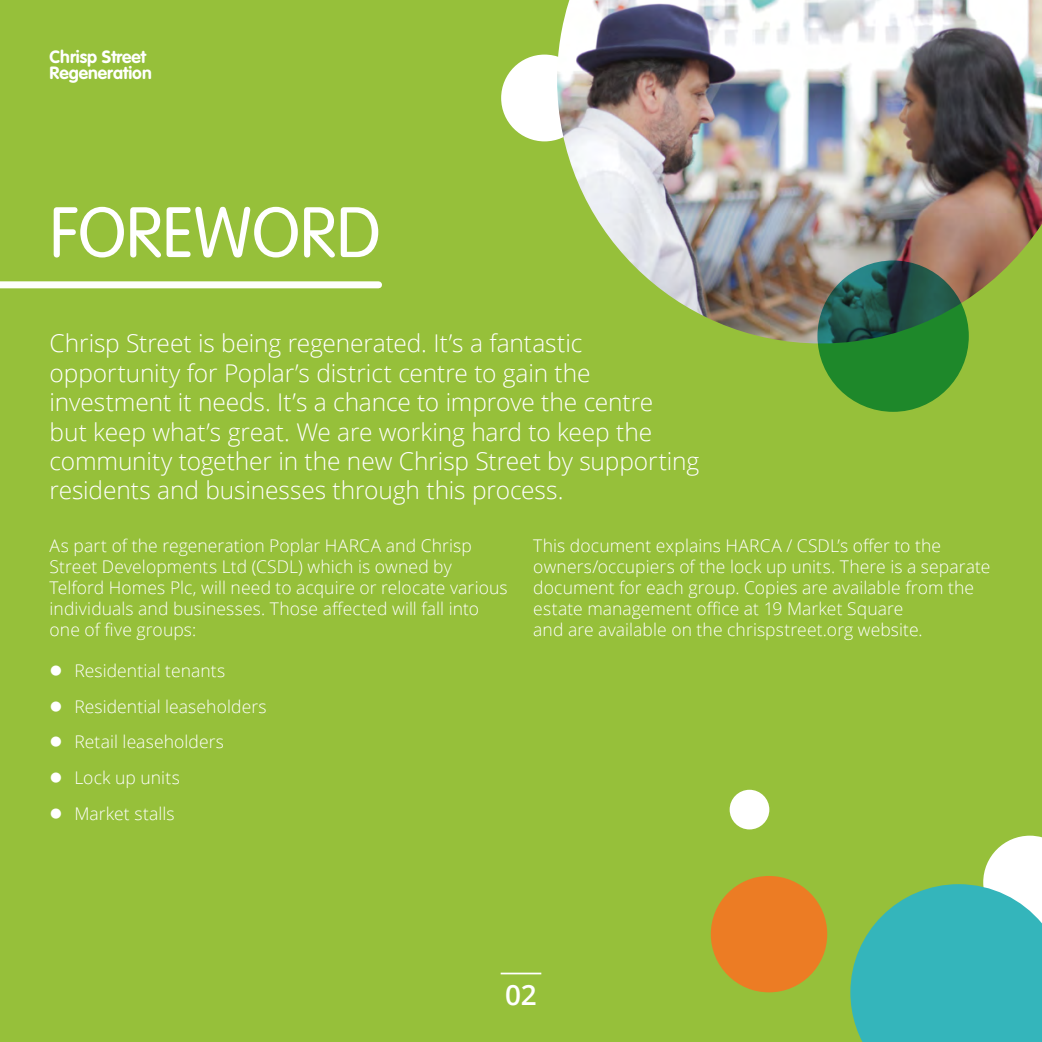
<style>
.page{position:relative;width:1042px;height:1042px;background:#96c03a}
.page>*{position:absolute;margin:0;border:0;box-sizing:border-box;transform-origin:0 0}
.t1{font:300 70px "VAG Rounded";color:#fff}
.t2{font:600 28px "Open Sans";color:#fff}
.t3{font:300 24.5px/29.4px "Open Sans";letter-spacing:-.005em;color:#fff}
.t4{font:300 17.5px/21px "Open Sans";letter-spacing:.005em;color:#fff}
.t5{font:700 17.5px/15.8px "VAG Rounded";color:#fff}
</style>
<div class="page">
<div style="left:0;top:281px;width:378px;height:7px;background:#fff"></div>
<div style="left:501px;top:55px;width:87px;height:86px;background:#fff;border-radius:50%"></div>
<img style="left:557px;top:0;width:485px;height:343px">
<svg style="left:817px;top:260px;width:152px;height:152px;background:#21703a"></svg>
<hr style="left:501px;top:972px;width:40px;height:2px;background:#fff">
<div style="left:729px;top:790px;width:40px;height:39px;background:#fff;border-radius:50%"></div>
<div style="left:711px;top:876px;width:116px;height:116px;background:#ec7c24;border-radius:50%"></div>
<svg style="left:850px;top:835px;width:192px;height:207px"></svg>
<p class="t5" style="left:50px;top:49px;width:104px">Chrisp Street<br>Regeneration</p>
<h1 class="t1" style="left:50px;top:192px;width:332px">FOREWORD</h1>
<p class="t3" style="left:50px;top:328px;width:651px">Chrisp Street is being regenerated. It’s a fantastic opportunity for Poplar’s district centre to gain the investment it needs. It’s a chance to improve the centre<br>but keep what’s great. We are working hard to keep the community together in the new Chrisp Street by supporting residents and businesses through this process.</p>
<p class="t4" style="left:50px;top:534px;width:459px">As part of the regeneration Poplar HARCA and Chrisp Street Developments Ltd (CSDL) which is owned by Telford Homes Plc, will need to acquire or relocate various individuals and businesses. Those affected will fall into one of five groups:</p>
<p class="t4" style="left:50px;top:659px;width:177px">● Residential tenants</p>
<p class="t4" style="left:50px;top:695px;width:219px">● Residential leaseholders</p>
<p class="t4" style="left:50px;top:731px;width:176px">● Retail leaseholders</p>
<p class="t4" style="left:50px;top:767px;width:132px">● Lock up units</p>
<p class="t4" style="left:50px;top:803px;width:127px">● Market stalls</p>
<p class="t4" style="left:533px;top:534px;width:459px">This document explains HARCA / CSDL’s offer to the owners/occupiers of the lock up units. There is a separate document for each group. Copies are available from the estate management office at 19 Market Square<br>and are available on the chrispstreet.org website.</p>
<h2 class="t2" style="left:505px;top:976px;width:33px">02</h2>
</div>
